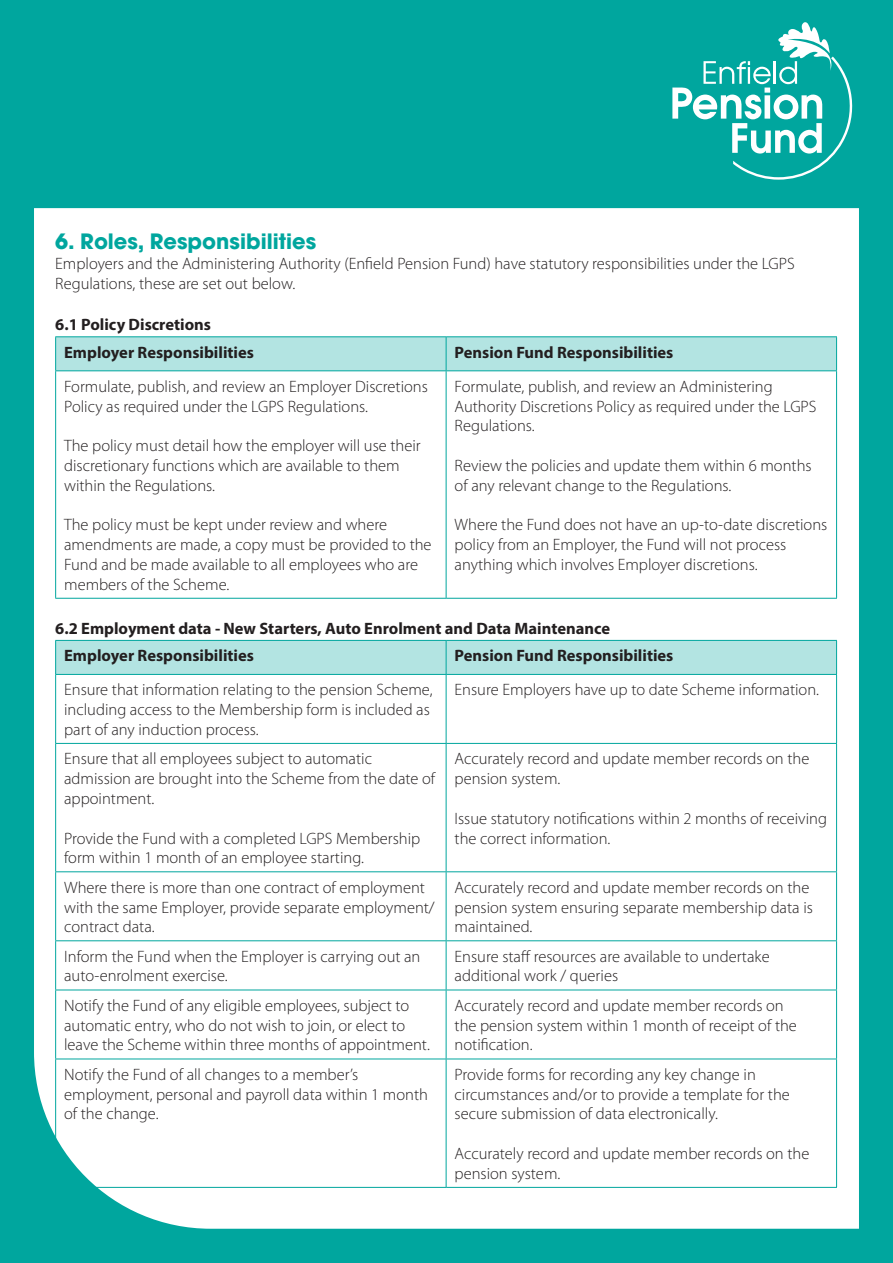
<style>
.page{position:relative;width:893px;height:1263px;background:#00a69e}
.page>*{position:absolute;margin:0;border:0;box-sizing:border-box;transform-origin:0 0}
.Subhead_-_teal{font:700 21px "ITC Avant Garde Pro";color:#00a69e}
.body_copy_11pt{font:300 16.5px/19.8px "Myriad Pro";color:#231f20}
.body_copy_11pt-2{font:700 16.5px "Myriad Pro";color:#231f20}
</style>
<div class="page">
<div style="left:34px;top:208px;width:825px;height:1021px;background:#fff"></div>
<svg style="left:672px;top:22px;width:181px;height:158px"></svg>
<div style="left:56px;top:337px;width:780px;height:33px;background:#b3e4e2"></div>
<hr style="left:55px;top:336px;width:391px;height:1px;background:#00a69e">
<hr style="left:55px;top:337px;width:1px;height:33px;background:#00a69e">
<hr style="left:446px;top:336px;width:391px;height:1px;background:#00a69e">
<hr style="left:446px;top:337px;width:1px;height:33px;background:#00a69e">
<hr style="left:836px;top:337px;width:1px;height:33px;background:#00a69e">
<hr style="left:55px;top:370px;width:391px;height:1px;background:#00a69e">
<hr style="left:55px;top:371px;width:1px;height:227px;background:#00a69e">
<hr style="left:446px;top:370px;width:391px;height:1px;background:#00a69e">
<hr style="left:446px;top:371px;width:1px;height:227px;background:#00a69e">
<hr style="left:836px;top:371px;width:1px;height:227px;background:#00a69e">
<hr style="left:55px;top:598px;width:391px;height:1px;background:#00a69e">
<hr style="left:446px;top:598px;width:391px;height:1px;background:#00a69e">
<div style="left:56px;top:641px;width:780px;height:33px;background:#b3e4e2"></div>
<hr style="left:55px;top:640px;width:391px;height:1px;background:#00a69e">
<hr style="left:55px;top:641px;width:1px;height:33px;background:#00a69e">
<hr style="left:446px;top:640px;width:391px;height:1px;background:#00a69e">
<hr style="left:446px;top:641px;width:1px;height:33px;background:#00a69e">
<hr style="left:836px;top:641px;width:1px;height:33px;background:#00a69e">
<hr style="left:55px;top:674px;width:391px;height:1px;background:#00a69e">
<hr style="left:55px;top:675px;width:1px;height:68px;background:#00a69e">
<hr style="left:446px;top:674px;width:391px;height:1px;background:#00a69e">
<hr style="left:446px;top:675px;width:1px;height:68px;background:#00a69e">
<hr style="left:836px;top:675px;width:1px;height:68px;background:#00a69e">
<hr style="left:55px;top:743px;width:391px;height:1px;background:#00a69e">
<hr style="left:55px;top:744px;width:1px;height:127px;background:#00a69e">
<hr style="left:446px;top:743px;width:391px;height:1px;background:#00a69e">
<hr style="left:446px;top:744px;width:1px;height:127px;background:#00a69e">
<hr style="left:836px;top:744px;width:1px;height:127px;background:#00a69e">
<hr style="left:55px;top:871px;width:391px;height:1px;background:#00a69e">
<hr style="left:55px;top:872px;width:1px;height:68px;background:#00a69e">
<hr style="left:446px;top:871px;width:391px;height:1px;background:#00a69e">
<hr style="left:446px;top:872px;width:1px;height:68px;background:#00a69e">
<hr style="left:836px;top:872px;width:1px;height:68px;background:#00a69e">
<hr style="left:55px;top:940px;width:391px;height:1px;background:#00a69e">
<hr style="left:55px;top:941px;width:1px;height:48px;background:#00a69e">
<hr style="left:446px;top:940px;width:391px;height:1px;background:#00a69e">
<hr style="left:446px;top:941px;width:1px;height:48px;background:#00a69e">
<hr style="left:836px;top:941px;width:1px;height:48px;background:#00a69e">
<hr style="left:55px;top:989px;width:391px;height:1px;background:#00a69e">
<hr style="left:55px;top:990px;width:1px;height:68px;background:#00a69e">
<hr style="left:446px;top:989px;width:391px;height:1px;background:#00a69e">
<hr style="left:446px;top:990px;width:1px;height:68px;background:#00a69e">
<hr style="left:836px;top:990px;width:1px;height:68px;background:#00a69e">
<hr style="left:55px;top:1058px;width:391px;height:1px;background:#00a69e">
<hr style="left:55px;top:1059px;width:1px;height:128px;background:#00a69e">
<hr style="left:446px;top:1058px;width:391px;height:1px;background:#00a69e">
<hr style="left:446px;top:1059px;width:1px;height:128px;background:#00a69e">
<hr style="left:836px;top:1059px;width:1px;height:128px;background:#00a69e">
<hr style="left:55px;top:1187px;width:391px;height:1px;background:#00a69e">
<hr style="left:446px;top:1187px;width:391px;height:1px;background:#00a69e">
<p class="Subhead_-_teal" style="left:55px;top:228px;width:263px">6. Roles, Responsibilities</p>
<p class="body_copy_11pt" style="left:55px;top:254px;width:741px">Employers and the Administering Authority (Enfield Pension Fund) have statutory responsibilities under the LGPS<br>Regulations, these are set out below.</p>
<p class="body_copy_11pt-2" style="left:55px;top:314px;width:157px">6.1 Policy Discretions</p>
<p class="body_copy_11pt-2" style="left:64px;top:341px;width:191px">Employer Responsibilities</p>
<p class="body_copy_11pt-2" style="left:455px;top:341px;width:220px">Pension Fund Responsibilities</p>
<p class="body_copy_11pt" style="left:64px;top:376px;width:365px">Formulate, publish, and review an Employer Discretions<br>Policy as required under the LGPS Regulations.</p>
<p class="body_copy_11pt" style="left:64px;top:436px;width:358px">The policy must detail how the employer will use their discretionary functions which are available to them within the Regulations.</p>
<p class="body_copy_11pt" style="left:64px;top:515px;width:369px">The policy must be kept under review and where amendments are made, a copy must be provided to the Fund and be made available to all employees who are members of the Scheme.</p>
<p class="body_copy_11pt" style="left:455px;top:376px;width:363px">Formulate, publish, and review an Administering<br>Authority Discretions Policy as required under the LGPS<br>Regulations.</p>
<p class="body_copy_11pt" style="left:455px;top:455px;width:359px">Review the policies and update them within 6 months of any relevant change to the Regulations.</p>
<p class="body_copy_11pt" style="left:455px;top:515px;width:374px">Where the Fund does not have an up-to-date discretions policy from an Employer, the Fund will not process anything which involves Employer discretions.</p>
<p class="body_copy_11pt-2" style="left:55px;top:618px;width:556px">6.2 Employment data - New Starters, Auto Enrolment and Data Maintenance</p>
<p class="body_copy_11pt-2" style="left:64px;top:645px;width:191px">Employer Responsibilities</p>
<p class="body_copy_11pt-2" style="left:455px;top:645px;width:220px">Pension Fund Responsibilities</p>
<p class="body_copy_11pt" style="left:64px;top:680px;width:370px">Ensure that information relating to the pension Scheme, including access to the Membership form is included as part of any induction process.</p>
<p class="body_copy_11pt" style="left:455px;top:680px;width:366px">Ensure Employers have up to date Scheme information.</p>
<p class="body_copy_11pt" style="left:64px;top:749px;width:373px">Ensure that all employees subject to automatic admission are brought into the Scheme from the date of appointment.</p>
<p class="body_copy_11pt" style="left:64px;top:828px;width:358px">Provide the Fund with a completed LGPS Membership form within 1 month of an employee starting.</p>
<p class="body_copy_11pt" style="left:455px;top:749px;width:356px">Accurately record and update member records on the pension system.</p>
<p class="body_copy_11pt" style="left:455px;top:808px;width:374px">Issue statutory notifications within 2 months of receiving the correct information.</p>
<p class="body_copy_11pt" style="left:64px;top:877px;width:372px">Where there is more than one contract of employment with the same Employer, provide separate employment/ contract data.</p>
<p class="body_copy_11pt" style="left:455px;top:877px;width:360px">Accurately record and update member records on the pension system ensuring separate membership data is maintained.</p>
<p class="body_copy_11pt" style="left:64px;top:946px;width:358px">Inform the Fund when the Employer is carrying out an auto-enrolment exercise.</p>
<p class="body_copy_11pt" style="left:455px;top:946px;width:317px">Ensure staff resources are available to undertake additional work / queries</p>
<p class="body_copy_11pt" style="left:64px;top:995px;width:367px">Notify the Fund of any eligible employees, subject to automatic entry, who do not wish to join, or elect to leave the Scheme within three months of appointment.</p>
<p class="body_copy_11pt" style="left:455px;top:995px;width:344px">Accurately record and update member records on the pension system within 1 month of receipt of the notification.</p>
<p class="body_copy_11pt" style="left:64px;top:1064px;width:365px">Notify the Fund of all changes to a member’s employment, personal and payroll data within 1 month of the change.</p>
<p class="body_copy_11pt" style="left:455px;top:1064px;width:337px">Provide forms for recording any key change in circumstances and/or to provide a template for the secure submission of data electronically.</p>
<p class="body_copy_11pt" style="left:455px;top:1143px;width:356px">Accurately record and update member records on the pension system.</p>
</div>
